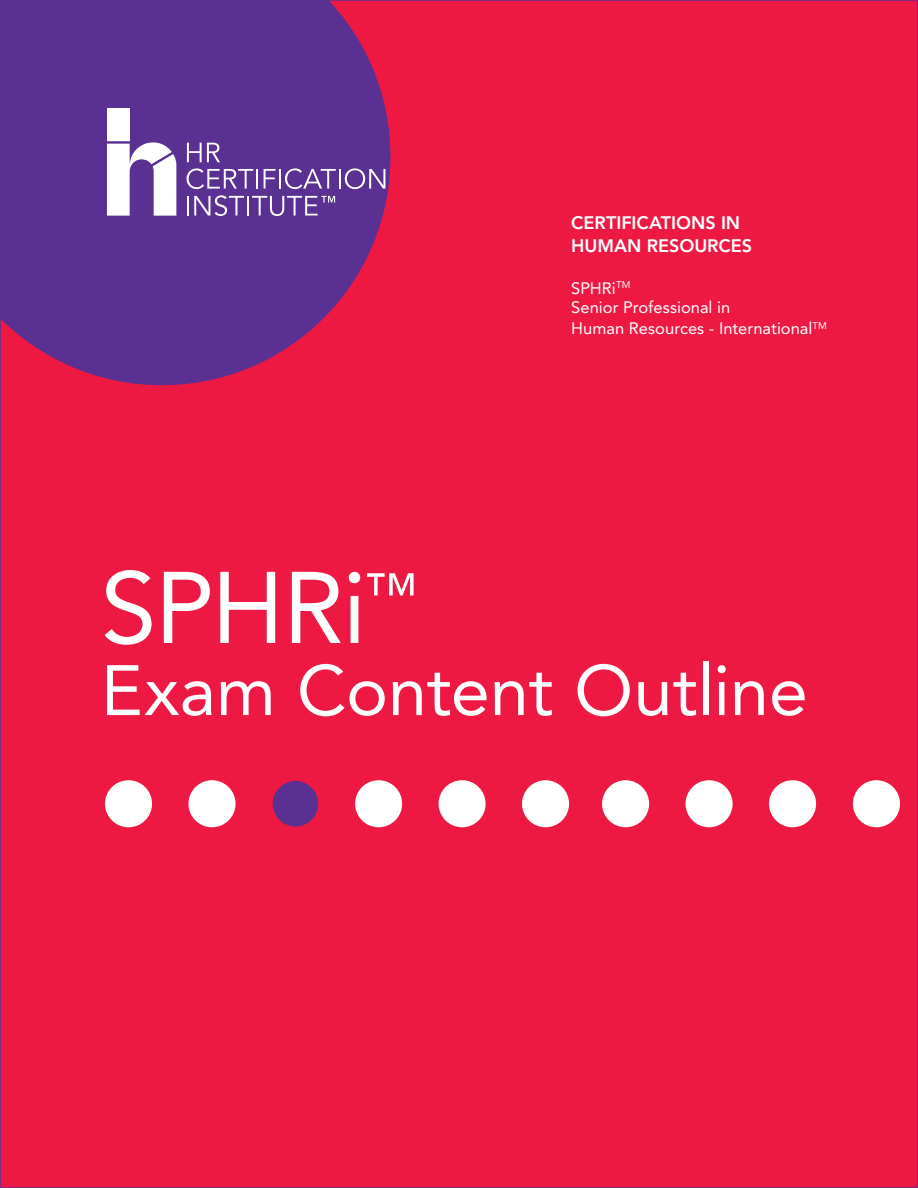
<style>
.page{position:relative;width:918px;height:1188px;background:#fff}
.page>*{position:absolute;margin:0;border:0;box-sizing:border-box;transform-origin:0 0}
.t1{font:100.5px "Avenir LT Std";letter-spacing:-.02em;color:#fff}
.t2{font:70.5px "Avenir LT Std";letter-spacing:-.005em;color:#fff}
.t3{font:800 18px/22.5px "Avenir LT Std";color:#fff}
.t4{font:16.5px/19.5px "Avenir LT Std";color:#fff}
</style>
<div class="page">
<div style="left:0;top:0;width:918px;height:1188px;background:#ed1943;border:2px solid #5a3092"></div>
<svg style="left:0;top:0;width:390px;height:385px;background:#6c2d88"></svg>
<div style="left:107px;top:108px;width:23px;height:34px;background:#fff"></div>
<svg style="left:187px;top:143px;width:33px;height:19px"></svg>
<svg style="left:187px;top:168px;width:66px;height:21px"></svg>
<hr style="left:256px;top:169px;width:2px;height:20px;background:#fff">
<svg style="left:264px;top:169px;width:11px;height:20px"></svg>
<hr style="left:279px;top:169px;width:2px;height:20px;background:#fff">
<svg style="left:285px;top:168px;width:51px;height:21px"></svg>
<hr style="left:339px;top:169px;width:2px;height:20px;background:#fff">
<svg style="left:345px;top:168px;width:40px;height:21px"></svg>
<hr style="left:187px;top:196px;width:2px;height:20px;background:#fff">
<svg style="left:194px;top:195px;width:50px;height:21px"></svg>
<hr style="left:247px;top:196px;width:2px;height:20px;background:#fff">
<svg style="left:252px;top:196px;width:83px;height:20px;background:#7c5aa8"></svg>
<div style="left:105px;top:141px;width:27px;height:3px;border:2px solid #5a3092"></div>
<svg style="left:107px;top:142px;width:69px;height:74px;background:#c9bbdb"></svg>
<div style="left:355px;top:780px;width:47px;height:47px;background:#fff;border-radius:50%"></div>
<div style="left:439px;top:780px;width:47px;height:47px;background:#fff;border-radius:50%"></div>
<div style="left:522px;top:780px;width:47px;height:47px;background:#fff;border-radius:50%"></div>
<div style="left:105px;top:780px;width:47px;height:47px;background:#fff;border-radius:50%"></div>
<div style="left:188px;top:780px;width:48px;height:47px;background:#fff;border-radius:50%"></div>
<div style="left:272px;top:780px;width:47px;height:47px;background:#5a3092;border-radius:50%"></div>
<div style="left:271px;top:779px;width:49px;height:49px;border:2px solid #ed1943;border-radius:50%"></div>
<div style="left:602px;top:780px;width:47px;height:47px;background:#fff;border-radius:50%"></div>
<div style="left:686px;top:780px;width:47px;height:47px;background:#fff;border-radius:50%"></div>
<div style="left:769px;top:780px;width:47px;height:47px;background:#fff;border-radius:50%"></div>
<div style="left:853px;top:780px;width:47px;height:47px;background:#fff;border-radius:50%"></div>
<p class="t3" style="left:571px;top:212px;width:182px">CERTIFICATIONS IN<br>HUMAN RESOURCES</p>
<p class="t4" style="left:571px;top:278px;width:160px">SPHRi<sup>TM<br></sup>Senior Professional in</p>
<p class="t4" style="left:571px;top:319px;width:257px">Human Resources - International<sup>TM</sup></p>
<h1 class="t1" style="left:101px;top:550px;width:318px">SPHRi<sup>™</sup></h1>
<h2 class="t2" style="left:101px;top:650px;width:709px">Exam Content Outline</h2>
</div>
